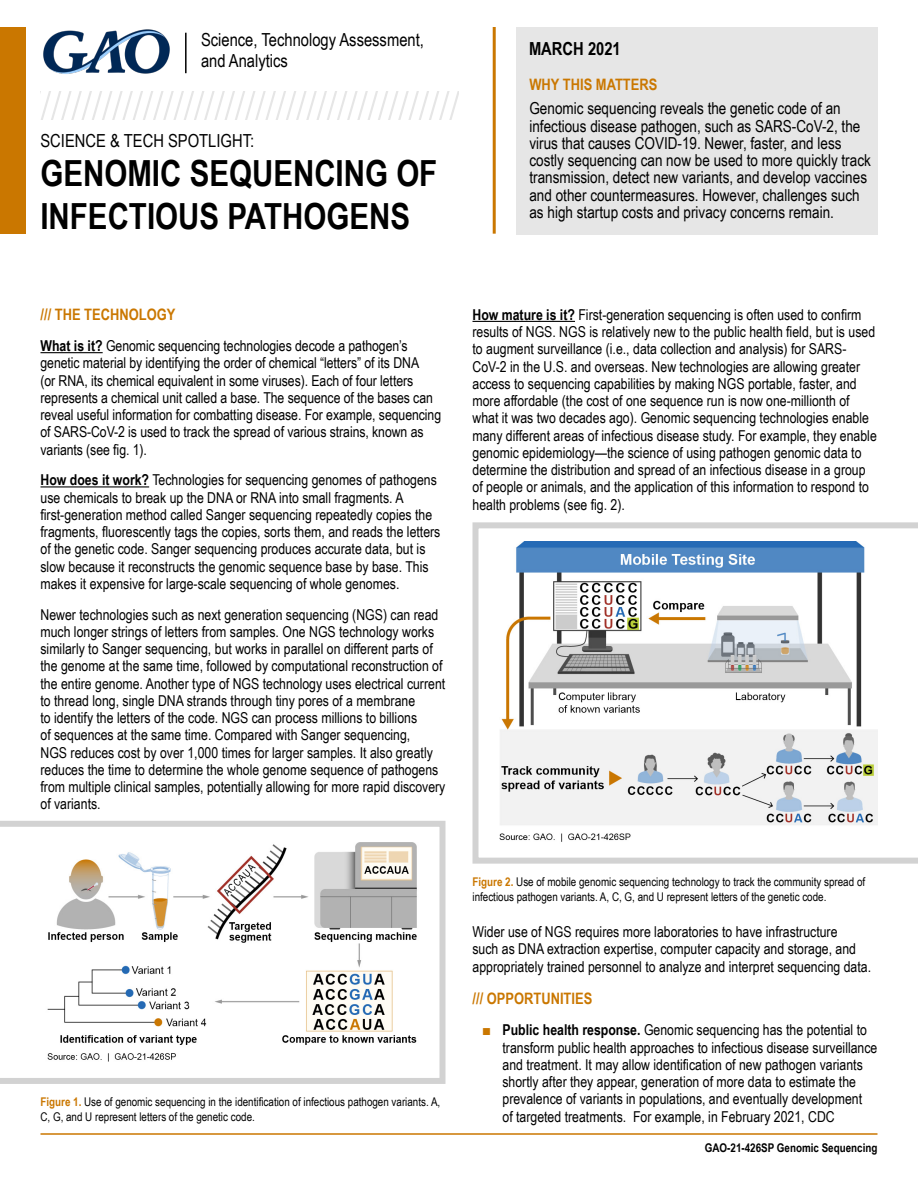
<style>
.page{position:relative;width:918px;height:1188px;background:#fff}
.page>*{position:absolute;margin:0;border:0;box-sizing:border-box;transform-origin:0 0}
.Title_2{font:700 36px/43.2px "Arial Narrow";color:#000}
.Title_1{font:18px/21.6px "Arial Narrow";color:#000}
.t1{font:700 18px "Arial Narrow";color:#000}
.Body{font:16.5px/17.2px "Arial Narrow";color:#000}
.Header_copy{font:700 15.75px "Arial Narrow";color:#ca7700}
.Body-2{font:700 15.75px "Arial Narrow";color:#ca7700}
.Body-3{font:15px/17.2px "Arial Narrow";color:#000}
.bullet{font:15px/17.2px "Arial Narrow";color:#000}
.t2{font:12px/14.4px "Arial Narrow";color:#000}
.t3{font:700 12px "Arial Narrow";color:#000}
.s1{font-weight:700}
.s2{font-weight:700;color:#ca7700}
.s3{color:#ca7700}
</style>
<div class="page">
<div style="left:0;top:27px;width:25px;height:207px;background:#ca7700"></div>
<div style="left:516px;top:27px;width:362px;height:207px;background:#e6e6e6"></div>
<hr style="left:493px;top:27px;width:3px;height:207px;background:#ca7700">
<img style="left:43px;top:29px;width:127px;height:45px">
<hr style="left:40px;top:352px;width:63px;height:1px;background:#000">
<hr style="left:40px;top:486px;width:109px;height:1px;background:#000">
<hr style="left:472px;top:321px;width:103px;height:1px;background:#000">
<svg style="left:40px;top:92px;width:419px;height:28px"></svg>
<svg style="left:0;top:821px;width:446px;height:263px"></svg>
<hr style="left:40px;top:1133px;width:838px;height:2px;background:#ca7700">
<img style="left:40px;top:842px;width:378px;height:220px">
<hr style="left:185px;top:33px;width:2px;height:40px;background:#000">
<svg style="left:472px;top:522px;width:446px;height:342px"></svg>
<p class="Title_1" style="left:201px;top:28px;width:224px">Science, Technology Assessment, and Analytics</p>
<h1 class="Title_1" style="left:40px;top:129px;width:215px">SCIENCE &amp; TECH SPOTLIGHT:</h1>
<h2 class="Title_2" style="left:40px;top:150px;width:398px">GENOMIC SEQUENCING OF<br>INFECTIOUS PATHOGENS</h2>
<p class="t1" style="left:529px;top:35px;width:93px">MARCH 2021</p>
<h3 class="Header_copy" style="left:529px;top:73px;width:129px">WHY THIS MATTERS</h3>
<p class="Body" style="left:529px;top:99px;width:343px">Genomic sequencing reveals the genetic code of an infectious disease pathogen, such as SARS-CoV-2, the virus that causes COVID-19. Newer, faster, and less costly sequencing can now be used to more quickly track transmission, detect new variants, and develop vaccines and other countermeasures. However, challenges such as high startup costs and privacy concerns remain.</p>
<h3 class="Header_copy" style="left:40px;top:303px;width:136px">/// THE TECHNOLOGY</h3>
<p class="Body-3" style="left:40px;top:337px;width:402px"><span class="s1">What is it?</span> Genomic sequencing technologies decode a pathogen’s genetic material by identifying the order of chemical “letters” of its DNA<br>(or RNA, its chemical equivalent in some viruses). Each of four letters represents a chemical unit called a base. The sequence of the bases can reveal useful information for combatting disease. For example, sequencing of SARS-CoV-2 is used to track the spread of various strains, known as variants (see fig. 1).</p>
<p class="Body-3" style="left:40px;top:471px;width:401px"><span class="s1">How does it work?</span> Technologies for sequencing genomes of pathogens use chemicals to break up the DNA or RNA into small fragments. A first-generation method called Sanger sequencing repeatedly copies the fragments, fluorescently tags the copies, sorts them, and reads the letters of the genetic code. Sanger sequencing produces accurate data, but is slow because it reconstructs the genomic sequence base by base. This makes it expensive for large-scale sequencing of whole genomes.</p>
<p class="Body-3" style="left:40px;top:605px;width:406px">Newer technologies such as next generation sequencing (NGS) can read much longer strings of letters from samples. One NGS technology works similarly to Sanger sequencing, but works in parallel on different parts of the genome at the same time, followed by computational reconstruction of the entire genome. Another type of NGS technology uses electrical current to thread long, single DNA strands through tiny pores of a membrane<br>to identify the letters of the code. NGS can process millions to billions<br>of sequences at the same time. Compared with Sanger sequencing,<br>NGS reduces cost by over 1,000 times for larger samples. It also greatly reduces the time to determine the whole genome sequence of pathogens from multiple clinical samples, potentially allowing for more rapid discovery of variants.</p>
<p class="Body-3" style="left:472px;top:305px;width:406px"><span class="s1">How mature is it?</span> First-generation sequencing is often used to confirm results of NGS. NGS is relatively new to the public health field, but is used to augment surveillance (i.e., data collection and analysis) for SARS-CoV-2 in the U.S. and overseas. New technologies are allowing greater access to sequencing capabilities by making NGS portable, faster, and more affordable (the cost of one sequence run is now one-millionth of what it was two decades ago). Genomic sequencing technologies enable many different areas of infectious disease study. For example, they enable genomic epidemiology—the science of using pathogen genomic data to determine the distribution and spread of an infectious disease in a group of people or animals, and the application of this information to respond to health problems (see fig. 2).</p>
<p class="t2" style="left:40px;top:1095px;width:401px"><span class="s2">Figure 1.</span> Use of genomic sequencing in the identification of infectious pathogen variants. A,<br>C, G, and U represent letters of the genetic code.</p>
<p class="t2" style="left:472px;top:874px;width:394px"><span class="s2">Figure 2.</span> Use of mobile genomic sequencing technology to track the community spread of infectious pathogen variants. A, C, G, and U represent letters of the genetic code.</p>
<p class="Body-3" style="left:472px;top:923px;width:400px">Wider use of NGS requires more laboratories to have infrastructure<br>such as DNA extraction expertise, computer capacity and storage, and appropriately trained personnel to analyze and interpret sequencing data.</p>
<p class="Body-2" style="left:472px;top:986px;width:121px">/// OPPORTUNITIES</p>
<p class="bullet" style="left:503px;top:1021px;width:376px;text-indent:-20px"><span class="s3">■</span> <span class="s1">Public health response.</span> Genomic sequencing has the potential to transform public health approaches to infectious disease surveillance and treatment. It may allow identification of new pathogen variants shortly after they appear, generation of more data to estimate the prevalence of variants in populations, and eventually development<br>of targeted treatments. For example, in February 2021, CDC</p>
<p class="t3" style="left:705px;top:1139px;width:174px">GAO-21-426SP Genomic Sequencing</p>
</div>
